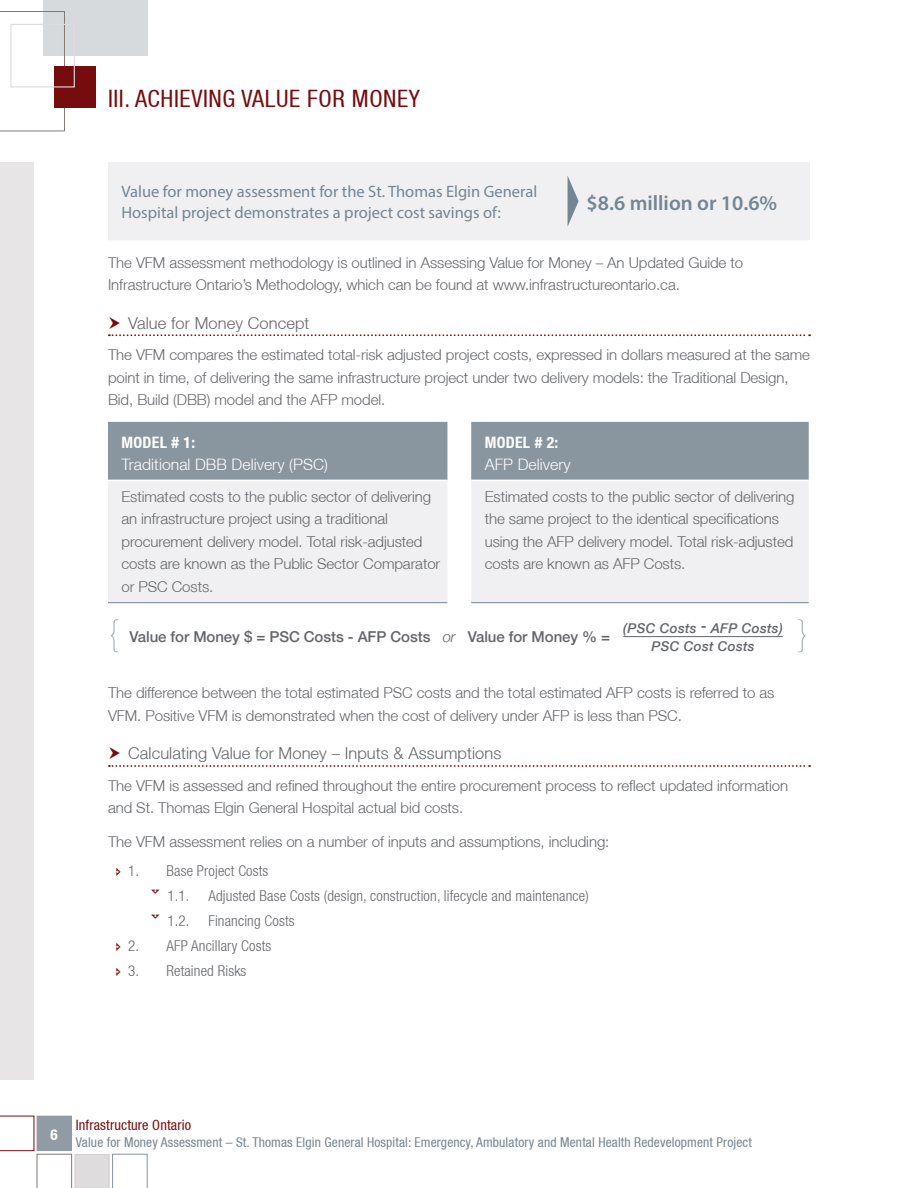
<style>
.page{position:relative;width:918px;height:1188px;background:#fff}
.page>*{position:absolute;margin:0;border:0;box-sizing:border-box;transform-origin:0 0}
.Body_Text{font:200 36px "Helvetica Neue LT";color:#748593}
.Master_Heading_Left{font:condensed 24px "Helvetica Neue LT";letter-spacing:.025em;color:#770c0e}
.t1{font:600 21px "Myriad Pro";color:#748593}
.t2{font:16.5px/21px "Myriad Pro";color:#748593}
.t3{font:300 16.5px "Helvetica Neue LT";letter-spacing:.005em;color:#63656a}
.Table_Header{font:300 15.75px "Helvetica Neue LT";letter-spacing:.005em;color:#fff}
.Table_Header-2{font:700 condensed 15.75px "Helvetica Neue LT";letter-spacing:.02em;color:#fff}
.Body_Text-2{font:300 15px/22.5px "Helvetica Neue LT";letter-spacing:-.005em;color:#63656a}
.t4{font:300 condensed 15px "Helvetica Neue LT";letter-spacing:.01em;color:#63656a}
.Body_Text-3{font:500 15px "Helvetica Neue LT";letter-spacing:-.005em;color:#63656a}
.t5{font:700 condensed 15px "Helvetica Neue LT";color:#fff}
.t6{font:condensed 14.25px "Helvetica Neue LT";letter-spacing:.01em;color:#770c0e}
.t7{font:condensed 13.5px "Helvetica Neue LT";letter-spacing:.01em;color:#748593}
.Body_Text-4{font:italic 500 13.5px "Helvetica Neue LT";letter-spacing:.02em;color:#63656a}
.s1{font-weight:300;font-style:italic}
.s2{font-style:normal;font-size:15px}
</style>
<div class="page">
<svg style="left:0;top:1116px;width:148px;height:72px"></svg>
<div style="left:43px;top:0;width:104px;height:55px;background:#d7dadd"></div>
<svg style="left:0;top:11px;width:65px;height:120px"></svg>
<div style="left:54px;top:67px;width:41px;height:41px;background:#770c0e"></div>
<div style="left:10px;top:24px;width:65px;height:64px;border:1px solid #dedcdc"></div>
<div style="left:0;top:162px;width:34px;height:918px;background:#e7e5e5"></div>
<svg style="left:109px;top:765px;width:701px;height:2px"></svg>
<div style="left:108px;top:162px;width:702px;height:78px;background:#f0f0f2"></div>
<svg style="left:568px;top:176px;width:11px;height:51px"></svg>
<div style="left:108px;top:422px;width:701px;height:58px;background:#8996a0"></div>
<div style="left:108px;top:480px;width:701px;height:123px;background:#f0f0f2"></div>
<hr style="left:108px;top:480px;width:339px;height:1px;background:#fff">
<hr style="left:108px;top:602px;width:339px;height:1px;background:#748593">
<hr style="left:471px;top:480px;width:338px;height:1px;background:#fff">
<hr style="left:471px;top:602px;width:338px;height:1px;background:#748593">
<hr style="left:623px;top:636px;width:160px;height:1px;background:#63656a">
<svg style="left:109px;top:334px;width:701px;height:2px"></svg>
<p class="Master_Heading_Left" style="left:108px;top:84px;width:314px">III. ACHIEVING VALUE FOR MONEY</p>
<p class="t2" style="left:122px;top:181px;width:417px">Value for money assessment for the St. Thomas Elgin General<br>Hospital project demonstrates a project cost savings of:</p>
<p class="t1" style="left:587px;top:190px;width:192px">$8.6 million or 10.6%</p>
<p class="Body_Text-2" style="left:108px;top:251px;width:637px">The VFM assessment methodology is outlined in Assessing Value for Money – An Updated Guide to<br>Infrastructure Ontario’s Methodology, which can be found at www.infrastructureontario.ca.</p>
<p class="t3" style="left:128px;top:313px;width:183px">Value for Money Concept</p>
<p class="Body_Text-2" style="left:108px;top:343px;width:704px">The VFM compares the estimated total-risk adjusted project costs, expressed in dollars measured at the same point in time, of delivering the same infrastructure project under two delivery models: the Traditional Design,<br>Bid, Build (DBB) model and the AFP model.</p>
<p class="Table_Header-2" style="left:122px;top:433px;width:75px">MODEL # 1:</p>
<p class="Table_Header" style="left:122px;top:454px;width:208px">Traditional DBB Delivery (PSC)</p>
<p class="Table_Header-2" style="left:485px;top:433px;width:75px">MODEL # 2:</p>
<p class="Table_Header" style="left:485px;top:454px;width:88px">AFP Delivery</p>
<p class="Body_Text-2" style="left:122px;top:485px;width:320px">Estimated costs to the public sector of delivering an infrastructure project using a traditional procurement delivery model. Total risk-adjusted costs are known as the Public Sector Comparator or PSC Costs.</p>
<p class="Body_Text-2" style="left:485px;top:485px;width:311px">Estimated costs to the public sector of delivering the same project to the identical specifications using the AFP delivery model. Total risk-adjusted costs are known as AFP Costs.</p>
<p class="Body_Text" style="left:108px;top:613px;width:13px">{</p>
<p class="Body_Text-3" style="left:130px;top:628px;width:482px">Value for Money $ = PSC Costs - AFP Costs <span class="s1">or</span> Value for Money % =</p>
<p class="Body_Text" style="left:797px;top:613px;width:13px">}</p>
<p class="Body_Text-2" style="left:108px;top:681px;width:668px">The difference between the total estimated PSC costs and the total estimated AFP costs is referred to as<br>VFM. Positive VFM is demonstrated when the cost of delivery under AFP is less than PSC.</p>
<p class="t3" style="left:128px;top:743px;width:375px">Calculating Value for Money – Inputs &amp; Assumptions</p>
<p class="Body_Text-2" style="left:108px;top:774px;width:682px">The VFM is assessed and refined throughout the entire procurement process to reflect updated information and St. Thomas Elgin General Hospital actual bid costs.</p>
<p class="Body_Text-2" style="left:108px;top:830px;width:503px">The VFM assessment relies on a number of inputs and assumptions, including:</p>
<p class="t4" style="left:128px;top:862px;width:142px">1. Base Project Costs</p>
<p class="t4" style="left:167px;top:887px;width:24px">1.1.</p>
<p class="t4" style="left:208px;top:887px;width:382px">Adjusted Base Costs (design, construction, lifecycle and maintenance)</p>
<p class="t4" style="left:167px;top:912px;width:24px">1.2.</p>
<p class="t4" style="left:208px;top:912px;width:88px">Financing Costs</p>
<p class="t4" style="left:128px;top:937px;width:145px">2. AFP Ancillary Costs</p>
<p class="t4" style="left:128px;top:962px;width:120px">3. Retained Risks</p>
<p class="Body_Text-4" style="left:623px;top:620px;width:161px">(PSC Costs <span class="s2">-</span> AFP Costs)</p>
<p class="Body_Text-4" style="left:651px;top:638px;width:105px">PSC Cost Costs</p>
<p class="t5" style="left:50px;top:1126px;width:9px">6</p>
<p class="t6" style="left:76px;top:1117px;width:117px">Infrastructure Ontario</p>
<p class="t7" style="left:76px;top:1134px;width:678px">Value for Money Assessment – St. Thomas Elgin General Hospital: Emergency, Ambulatory and Mental Health Redevelopment Project</p>
</div>
